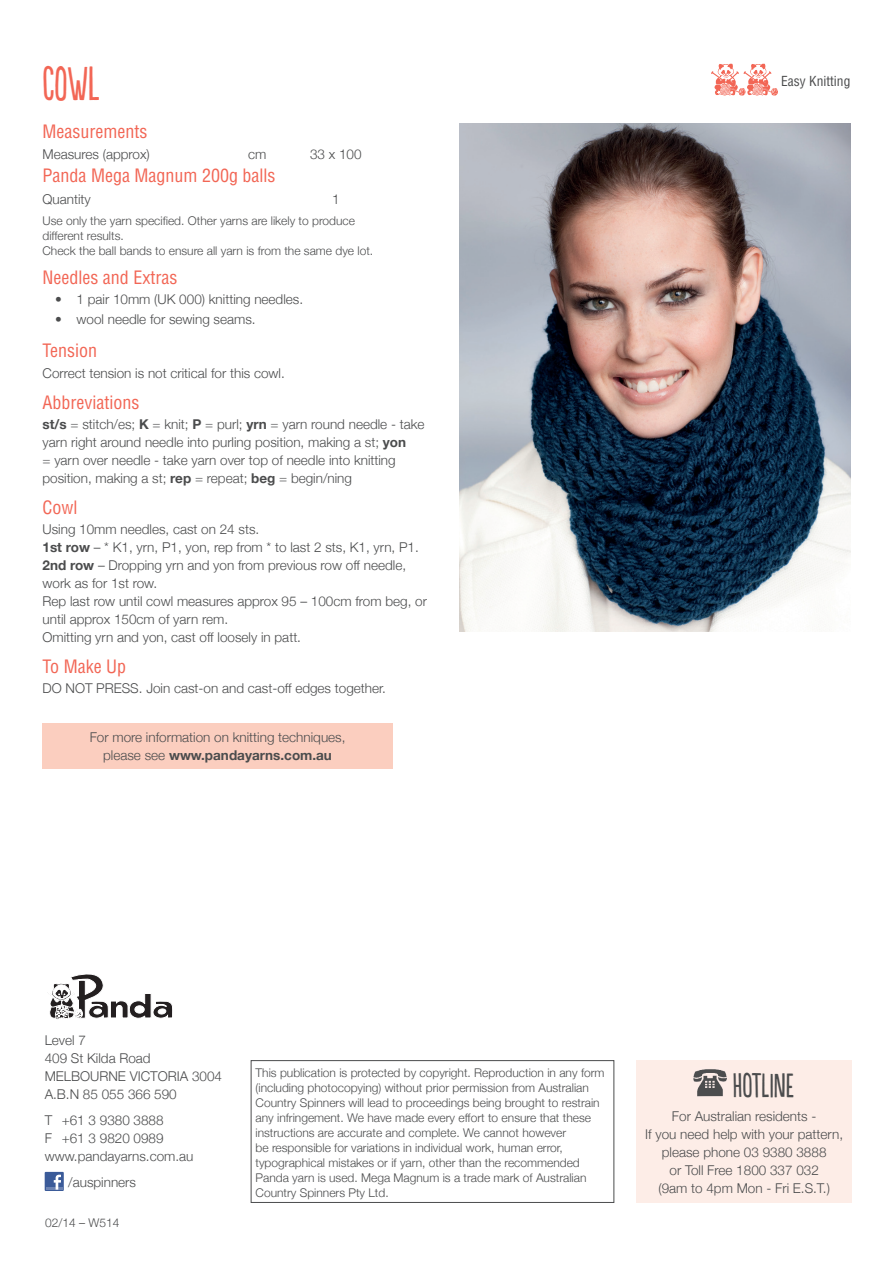
<style>
.page{position:relative;width:893px;height:1263px;background:#fff}
.page>*{position:absolute;margin:0;border:0;box-sizing:border-box;transform-origin:0 0}
.ACS_H1{font:45px "Populaire";color:#f26655}
.ACS_H1-2{font:31.95px "Populaire";color:#4b4c4d}
.ACS_H2{font:condensed 18px "Helvetica";color:#f26655}
.ACS_Table_H1{font:condensed 18px "Helvetica";color:#f26655}
.ACS_Body_Text_Instru{font:300 13.5px/18px "Helvetica Neue";color:#4b4c4d}
.ACS_Body_Text{font:300 13.5px "Helvetica Neue";color:#4b4c4d}
.ACS_IMPORTANT_text{font:300 13.5px "Helvetica Neue";color:#4b4c4d}
.ACS_Body_Text-2{font:condensed 13.5px "Helvetica";color:#4b4c4d}
.ACS_Table_Text_Instr{font:300 13.5px "Helvetica Neue";color:#4b4c4d}
.ACS_Body_Text-3{font:300 12px/15px "Helvetica Neue";color:#4b4c4d}
.ACS_IMPORTANT_text-2{font:300 12px/15px "Helvetica Neue";color:#4b4c4d}
.s1{font-weight:700}
</style>
<div class="page">
<img style="left:711px;top:64px;width:67px;height:32px">
<img style="left:459px;top:123px;width:391px;height:508px">
<svg style="left:49px;top:974px;width:124px;height:46px"></svg>
<div style="left:636px;top:1060px;width:215px;height:142px;background:#fdede7"></div>
<img style="left:693px;top:1069px;width:34px;height:28px">
<svg style="left:45px;top:1172px;width:19px;height:19px"></svg>
<svg style="left:46px;top:1175px;width:16px;height:14px"></svg>
<div style="left:43px;top:723px;width:350px;height:46px;background:#fbcebf"></div>
<div style="left:251px;top:1060px;width:363px;height:142px;border:1px solid #4b4c4d"></div>
<p class="ACS_H1" style="left:42px;top:59px;width:59px">COWL</p>
<p class="ACS_Table_H1" style="left:43px;top:120px;width:106px">Measurements</p>
<p class="ACS_Body_Text_Instru" style="left:43px;top:145px;width:109px">Measures (approx)</p>
<p class="ACS_Table_Text_Instr" style="left:248px;top:146px;width:20px">cm</p>
<p class="ACS_Table_Text_Instr" style="left:310px;top:146px;width:53px">33 x 100</p>
<p class="ACS_Table_H1" style="left:43px;top:164px;width:234px">Panda Mega Magnum 200g balls</p>
<p class="ACS_Body_Text_Instru" style="left:43px;top:190px;width:50px">Quantity</p>
<p class="ACS_Table_Text_Instr" style="left:332px;top:191px;width:9px">1</p>
<p class="ACS_IMPORTANT_text-2" style="left:43px;top:213px;width:332px">Use only the yarn specified. Other yarns are likely to produce different results.<br>Check the ball bands to ensure all yarn is from the same dye lot.</p>
<p class="ACS_H2" style="left:43px;top:266px;width:136px">Needles and Extras</p>
<p class="ACS_Body_Text_Instru" style="left:55px;top:290px;width:249px">• 1 pair 10mm (UK 000) knitting needles.</p>
<p class="ACS_Body_Text_Instru" style="left:55px;top:310px;width:202px">• wool needle for sewing seams.</p>
<p class="ACS_H2" style="left:43px;top:340px;width:56px">Tension</p>
<p class="ACS_Body_Text_Instru" style="left:43px;top:363px;width:244px">Correct tension is not critical for this cowl.</p>
<p class="ACS_H2" style="left:43px;top:391px;width:98px">Abbreviations</p>
<p class="ACS_Body_Text_Instru" style="left:43px;top:415px;width:383px"><span class="s1">st/s</span> = stitch/es; <span class="s1">K</span> = knit; <span class="s1">P</span> = purl; <span class="s1">yrn</span> = yarn round needle - take yarn right around needle into purling position, making a st; <span class="s1">yon<br></span>= yarn over needle - take yarn over top of needle into knitting position, making a st; <span class="s1">rep</span> = repeat; <span class="s1">beg</span> = begin/ning</p>
<p class="ACS_H2" style="left:43px;top:496px;width:37px">Cowl</p>
<p class="ACS_Body_Text_Instru" style="left:43px;top:520px;width:218px">Using 10mm needles, cast on 24 sts.</p>
<p class="ACS_Body_Text_Instru" style="left:43px;top:538px;width:378px"><span class="s1">1st row</span> – * K1, yrn, P1, yon, rep from * to last 2 sts, K1, yrn, P1.</p>
<p class="ACS_Body_Text_Instru" style="left:43px;top:556px;width:365px"><span class="s1">2nd row</span> – Dropping yrn and yon from previous row off needle, work as for 1st row.</p>
<p class="ACS_Body_Text_Instru" style="left:43px;top:592px;width:386px">Rep last row until cowl measures approx 95 – 100cm from beg, or until approx 150cm of yarn rem.</p>
<p class="ACS_Body_Text_Instru" style="left:43px;top:628px;width:260px">Omitting yrn and yon, cast off loosely in patt.</p>
<p class="ACS_H2" style="left:43px;top:655px;width:85px">To Make Up</p>
<p class="ACS_Body_Text_Instru" style="left:43px;top:679px;width:345px">DO NOT PRESS. Join cast-on and cast-off edges together.</p>
<p class="ACS_Body_Text_Instru" style="left:90px;top:727px;width:257px;text-align:center">For more information on knitting techniques, please see <span class="s1">www.pandayarns.com.au</span></p>
<p class="ACS_Body_Text-2" style="left:781px;top:73px;width:71px">Easy Knitting</p>
<p class="ACS_IMPORTANT_text" style="left:45px;top:1032px;width:43px">Level 7</p>
<p class="ACS_IMPORTANT_text" style="left:45px;top:1050px;width:108px">409 St Kilda Road</p>
<p class="ACS_IMPORTANT_text" style="left:45px;top:1068px;width:179px">MELBOURNE VICTORIA 3004</p>
<p class="ACS_IMPORTANT_text" style="left:45px;top:1086px;width:134px">A.B.N 85 055 366 590</p>
<p class="ACS_IMPORTANT_text" style="left:45px;top:1112px;width:120px">T +61 3 9380 3888</p>
<p class="ACS_IMPORTANT_text" style="left:45px;top:1130px;width:120px">F +61 3 9820 0989</p>
<p class="ACS_IMPORTANT_text" style="left:45px;top:1148px;width:150px">www.pandayarns.com.au</p>
<p class="ACS_IMPORTANT_text" style="left:68px;top:1174px;width:69px">/auspinners</p>
<p class="ACS_Body_Text-3" style="left:45px;top:1215px;width:76px">02/14 – W514</p>
<p class="ACS_Body_Text-3" style="left:256px;top:1065px;width:350px">This publication is protected by copyright. Reproduction in any form (including photocopying) without prior permission from Australian Country Spinners will lead to proceedings being brought to restrain any infringement. We have made every effort to ensure that these instructions are accurate and complete. We cannot however<br>be responsible for variations in individual work, human error, typographical mistakes or if yarn, other than the recommended Panda yarn is used. Mega Magnum is a trade mark of Australian Country Spinners Pty Ltd.</p>
<p class="ACS_H1-2" style="left:732px;top:1068px;width:63px">HOTLINE</p>
<p class="ACS_Body_Text" style="left:672px;top:1108px;width:146px">For Australian residents -</p>
<p class="ACS_Body_Text" style="left:645px;top:1126px;width:199px">If you need help with your pattern,</p>
<p class="ACS_Body_Text" style="left:662px;top:1144px;width:166px">please phone 03 9380 3888</p>
<p class="ACS_Body_Text" style="left:669px;top:1162px;width:151px">or Toll Free 1800 337 032</p>
<p class="ACS_Body_Text" style="left:658px;top:1180px;width:173px">(9am to 4pm Mon - Fri E.S.T.)</p>
</div>
